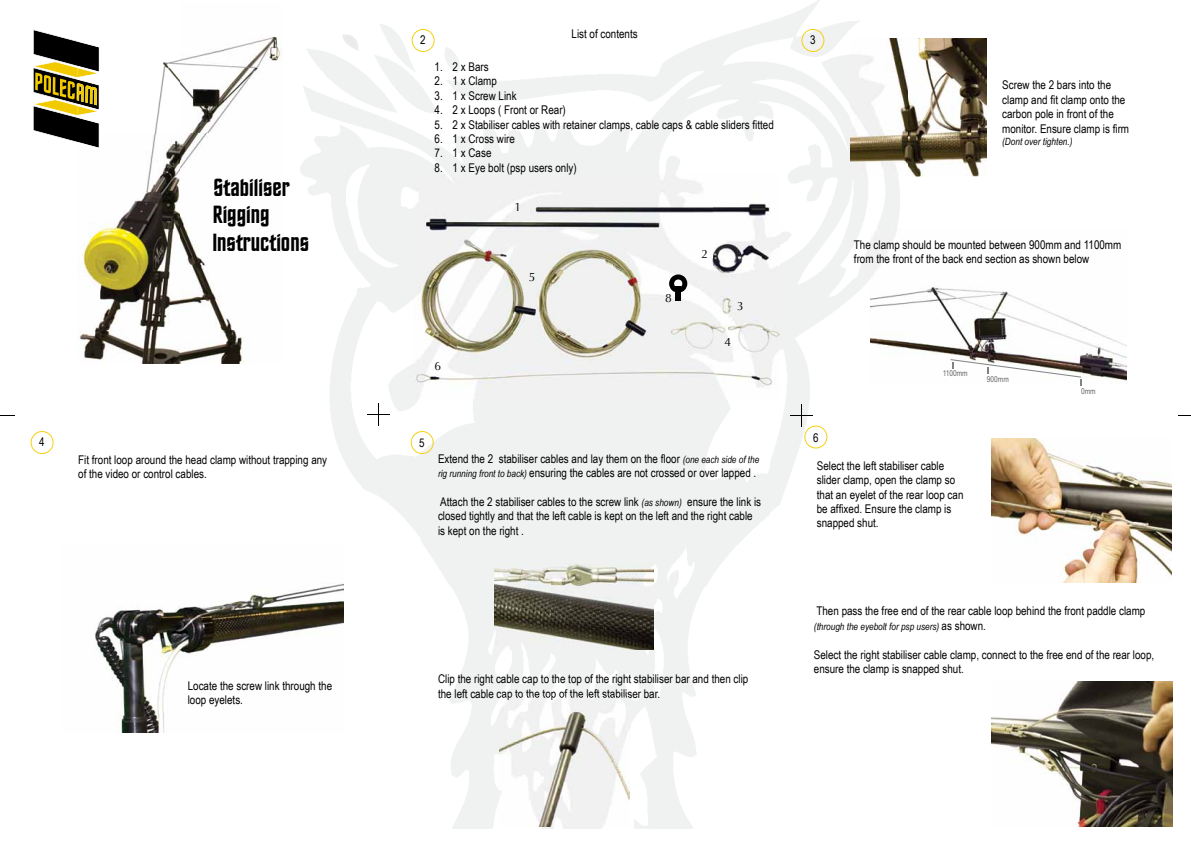
<style>
.page{position:relative;width:1191px;height:842px;background:#fff}
.page>*{position:absolute;margin:0;border:0;box-sizing:border-box;transform-origin:0 0}
.t1{font:25px/54.4px "Horizon BT";color:#000}
.t2{font:12px/14.4px "Arial Narrow";color:#000}
.t3{font:12px "Optima";color:#000}
.t4{font:italic 10px "Arial Narrow";color:#000}
.t5{font:8px "Arial Narrow";color:#666}
.s1{font-style:italic;font-size:10px}
.s2{font-style:normal;font-size:12px}
</style>
<div class="page">
<img style="left:300px;top:0;width:568px;height:206px">
<img style="left:421px;top:398px;width:349px;height:189px">
<img style="left:631px;top:587px;width:73px;height:242px">
<img style="left:449px;top:689px;width:210px;height:11px">
<svg style="left:412px;top:29px;width:22px;height:23px"></svg>
<svg style="left:801px;top:29px;width:23px;height:23px"></svg>
<svg style="left:31px;top:431px;width:23px;height:23px"></svg>
<svg style="left:411px;top:431px;width:23px;height:23px"></svg>
<svg style="left:33px;top:29px;width:45px;height:114px"></svg>
<img style="left:870px;top:228px;width:256px;height:155px">
<img style="left:79px;top:36px;width:203px;height:328px">
<img style="left:78px;top:72px;width:22px;height:33px">
<img style="left:78px;top:41px;width:22px;height:31px">
<img style="left:78px;top:68px;width:19px;height:9px">
<img style="left:78px;top:83px;width:6px;height:19px">
<img style="left:85px;top:86px;width:12px;height:19px">
<img style="left:78px;top:105px;width:22px;height:44px">
<img style="left:78px;top:118px;width:21px;height:30px">
<img style="left:413px;top:174px;width:366px;height:224px">
<img style="left:850px;top:38px;width:136px;height:139px">
<img style="left:494px;top:563px;width:159px;height:87px">
<img style="left:499px;top:700px;width:130px;height:127px">
<img style="left:499px;top:696px;width:130px;height:4px">
<img style="left:991px;top:682px;width:181px;height:144px">
<svg style="left:950px;top:359px;width:131px;height:27px"></svg>
<img style="left:95px;top:584px;width:249px;height:148px">
<img style="left:991px;top:438px;width:180px;height:144px">
<svg style="left:669px;top:274px;width:18px;height:19px"></svg>
<div style="left:675px;top:287px;width:6px;height:14px;background:#000"></div>
<svg style="left:367px;top:403px;width:23px;height:23px"></svg>
<svg style="left:790px;top:404px;width:37px;height:44px"></svg>
<svg style="left:0;top:415px;width:15px;height:1px"></svg>
<svg style="left:1178px;top:415px;width:13px;height:1px"></svg>
<h1 class="t1" style="left:212px;top:161px;width:98px">Stabiliser<br>Instructions</h1>
<h1 class="t1" style="left:213px;top:188px;width:58px">Rigging</h1>
<p class="t2" style="left:571px;top:26px;width:68px">List of contents</p>
<p class="t2" style="left:420px;top:32px;width:7px">2</p>
<p class="t2" style="left:810px;top:32px;width:7px">3</p>
<p class="t2" style="left:434px;top:59px;width:56px">1. 2 x Bars</p>
<p class="t2" style="left:434px;top:74px;width:64px">2. 1 x Clamp</p>
<p class="t2" style="left:434px;top:88px;width:83px">3. 1 x Screw Link</p>
<p class="t2" style="left:434px;top:102px;width:133px">4. 2 x Loops ( Front or Rear)</p>
<p class="t2" style="left:434px;top:117px;width:341px">5. 2 x Stabiliser cables with retainer clamps, cable caps &amp; cable sliders fitted</p>
<p class="t2" style="left:434px;top:131px;width:82px">6. 1 x Cross wire</p>
<p class="t2" style="left:434px;top:146px;width:58px">7. 1 x Case</p>
<p class="t2" style="left:434px;top:160px;width:144px">8. 1 x Eye bolt (psp users only)</p>
<p class="t3" style="left:514px;top:200px;width:8px">1</p>
<p class="t3" style="left:701px;top:247px;width:8px">2</p>
<p class="t3" style="left:529px;top:270px;width:8px">5</p>
<p class="t3" style="left:434px;top:359px;width:8px">6</p>
<p class="t3" style="left:665px;top:291px;width:8px">8</p>
<p class="t3" style="left:737px;top:299px;width:8px">3</p>
<p class="t3" style="left:724px;top:335px;width:8px">4</p>
<p class="t2" style="left:39px;top:434px;width:7px">4</p>
<p class="t2" style="left:419px;top:435px;width:7px">5</p>
<p class="t2" style="left:813px;top:430px;width:7px">6</p>
<p class="t2" style="left:1002px;top:77px;width:128px">Screw the 2 bars into the clamp and fit clamp onto the carbon pole in front of the monitor. Ensure clamp is firm</p>
<p class="t4" style="left:1002px;top:134px;width:72px">(Dont over tighten.)</p>
<p class="t2" style="left:854px;top:237px;width:269px">The clamp should be mounted between 900mm and 1100mm from the front of the back end section as shown below</p>
<p class="t5" style="left:942px;top:368px;width:27px">1100mm</p>
<p class="t5" style="left:987px;top:373px;width:23px">900mm</p>
<p class="t5" style="left:1081px;top:385px;width:16px">0mm</p>
<p class="t2" style="left:78px;top:452px;width:250px">Fit front loop around the head clamp without trapping any of the video or control cables.</p>
<p class="t2" style="left:438px;top:451px;width:323px">Extend the 2 stabiliser cables and lay them on the floor <span class="s1">(one each side of the rig running front to back)</span> ensuring the cables are not crossed or over lapped .</p>
<p class="t2" style="left:438px;top:494px;width:324px">Attach the 2 stabiliser cables to the screw link <span class="s1">(as shown)</span> ensure the link is closed tightly and that the left cable is kept on the left and the right cable is kept on the right .</p>
<p class="t2" style="left:188px;top:678px;width:146px">Locate the screw link through the loop eyelets.</p>
<p class="t2" style="left:438px;top:671px;width:312px">Clip the right cable cap to the top of the right stabiliser bar and then clip the left cable cap to the top of the left stabiliser bar.</p>
<p class="t2" style="left:817px;top:458px;width:148px">Select the left stabiliser cable slider clamp, open the clamp so that an eyelet of the rear loop can be affixed. Ensure the clamp is snapped shut.</p>
<p class="t2" style="left:816px;top:603px;width:330px">Then pass the free end of the rear cable loop behind the front paddle clamp</p>
<p class="t4" style="left:814px;top:619px;width:173px">(through the eyebolt for psp users) <span class="s2">as shown.</span></p>
<p class="t2" style="left:814px;top:647px;width:342px">Select the right stabiliser cable clamp, connect to the free end of the rear loop, ensure the clamp is snapped shut.</p>
</div>
